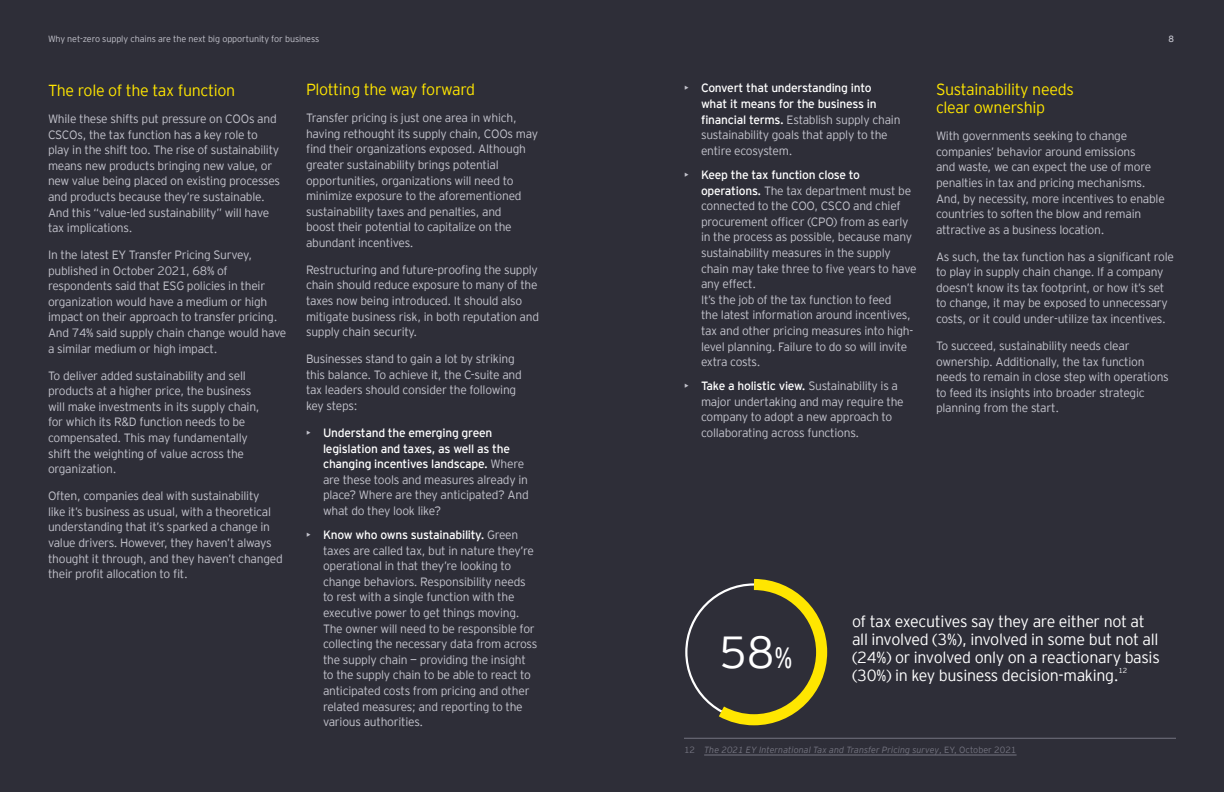
<style>
.page{position:relative;width:1224px;height:792px;background:#2e2e38}
.page>*{position:absolute;margin:0;border:0;box-sizing:border-box;transform-origin:0 0}
.t1{font:300 44.8px "EY Interstate";color:#fff}
.t2{font:300 16px/18px "EY Interstate";letter-spacing:-.02em;color:#fff}
.t3{font:300 16px/18px "EY Interstate";letter-spacing:-.02em;color:#ffe600}
.t4{font:300 12px/15.6px "EY Interstate";letter-spacing:-.02em;color:#c4c4cd}
.t5{font:italic 300 9px "EY Interstate";color:#747480}
.t6{font:300 9px "EY Interstate";letter-spacing:-.01em;color:#c4c4cd}
.t7{font:9px "EY Interstate";color:#c4c4cd}
.t8{font:300 7.2px "EY Interstate";color:#fff}
.s1{font-weight:400;color:#fff}
.s2{font-size:29.2px}
.s3{font-style:normal}
</style>
<div class="page">
<hr style="left:704px;top:754px;width:313px;height:2px;background:#747480">
<svg style="left:706px;top:579px;width:122px;height:147px"></svg>
<hr style="left:684px;top:738px;width:492px;height:1px;background:#747480">
<p class="t6" style="left:48px;top:33px;width:273px">Why net-zero supply chains are the next big opportunity for business</p>
<p class="t7" style="left:1168px;top:33px;width:7px">8</p>
<h2 class="t3" style="left:306px;top:80px;width:171px">Plotting the way forward</h2>
<p class="t4" style="left:306px;top:109px;width:234px">Transfer pricing is just one area in which, having rethought its supply chain, COOs may find their organizations exposed. Although greater sustainability brings potential opportunities, organizations will need to minimize exposure to the aforementioned sustainability taxes and penalties, and<br>boost their potential to capitalize on the abundant incentives.</p>
<p class="t4" style="left:306px;top:261px;width:235px">Restructuring and future-proofing the supply chain should reduce exposure to many of the taxes now being introduced. It should also mitigate business risk, in both reputation and supply chain security.</p>
<p class="t4" style="left:306px;top:350px;width:217px">Businesses stand to gain a lot by striking this balance. To achieve it, the C-suite and tax leaders should consider the following key steps:</p>
<p class="t4" style="left:323px;top:424px;width:207px;text-indent:-17px">• <span class="s1">Understand the emerging green legislation and taxes, as well as the changing incentives landscape.</span> Where are these tools and measures already in place? Where are they anticipated? And what do they look like?</p>
<p class="t4" style="left:323px;top:526px;width:216px;text-indent:-17px">• <span class="s1">Know who owns sustainability.</span> Green taxes are called tax, but in nature they’re operational in that they’re looking to change behaviors. Responsibility needs to rest with a single function with the executive power to get things moving.<br>The owner will need to be responsible for collecting the necessary data from across the supply chain — providing the insight to the supply chain to be able to react to anticipated costs from pricing and other related measures; and reporting to the various authorities.</p>
<p class="t4" style="left:701px;top:80px;width:201px;text-indent:-17px">• <span class="s1">Convert that understanding into what it means for the business in financial terms.</span> Establish supply chain sustainability goals that apply to the entire ecosystem.</p>
<p class="t4" style="left:701px;top:166px;width:217px;text-indent:-17px">• <span class="s1">Keep the tax function close to operations.</span> The tax department must be connected to the COO, CSCO and chief procurement officer (CPO) from as early in the process as possible, because many sustainability measures in the supply chain may take three to five years to have any effect.<br>It’s the job of the tax function to feed<br>the latest information around incentives, tax and other pricing measures into high&shy;level planning. Failure to do so will invite extra costs.</p>
<p class="t4" style="left:701px;top:377px;width:204px;text-indent:-17px">• <span class="s1">Take a holistic view.</span> Sustainability is a major undertaking and may require the company to adopt a new approach to collaborating across functions.</p>
<h2 class="t3" style="left:936px;top:80px;width:139px">Sustainability needs clear ownership</h2>
<p class="t4" style="left:936px;top:127px;width:230px">With governments seeking to change companies’ behavior around emissions<br>and waste, we can expect the use of more penalties in tax and pricing mechanisms.<br>And, by necessity, more incentives to enable countries to soften the blow and remain attractive as a business location.</p>
<p class="t4" style="left:936px;top:248px;width:239px">As such, the tax function has a significant role to play in supply chain change. If a company doesn’t know its tax footprint, or how it’s set to change, it may be exposed to unnecessary costs, or it could under-utilize tax incentives.</p>
<p class="t4" style="left:936px;top:337px;width:234px">To succeed, sustainability needs clear ownership. Additionally, the tax function needs to remain in close step with operations to feed its insights into broader strategic planning from the start.</p>
<h2 class="t3" style="left:48px;top:80px;width:189px">The role of the tax function</h2>
<p class="t4" style="left:48px;top:110px;width:234px">While these shifts put pressure on COOs and CSCOs, the tax function has a key role to play in the shift too. The rise of sustainability means new products bringing new value, or new value being placed on existing processes and products because they’re sustainable.<br>And this “value-led sustainability” will have tax implications.</p>
<p class="t4" style="left:48px;top:246px;width:240px">In the latest EY Transfer Pricing Survey, published in October 2021, 68% of respondents said that ESG policies in their organization would have a medium or high impact on their approach to transfer pricing.<br>And 74% said supply chain change would have a similar medium or high impact.</p>
<p class="t4" style="left:48px;top:367px;width:213px">To deliver added sustainability and sell products at a higher price, the business will make investments in its supply chain, for which its R&amp;D function needs to be compensated. This may fundamentally shift the weighting of value across the organization.</p>
<p class="t4" style="left:48px;top:487px;width:236px">Often, companies deal with sustainability<br>like it’s business as usual, with a theoretical understanding that it’s sparked a change in value drivers. However, they haven’t always thought it through, and they haven’t changed their profit allocation to fit.</p>
<h2 class="t2" style="left:852px;top:611px;width:309px">of tax executives say they are either not at all involved (3%), involved in some but not all (24%) or involved only on a reactionary basis (30%) in key business decision-making.</h2>
<h1 class="t1" style="left:719px;top:620px;width:75px">58<span class="s2">%</span></h1>
<p class="t8" style="left:1118px;top:666px;width:10px">12</p>
<p class="t5" style="left:684px;top:743px;width:334px"><span class="s3">12</span> The 2021 EY International Tax and Transfer Pricing survey<span class="s3">, EY, October 2021</span></p>
</div>
